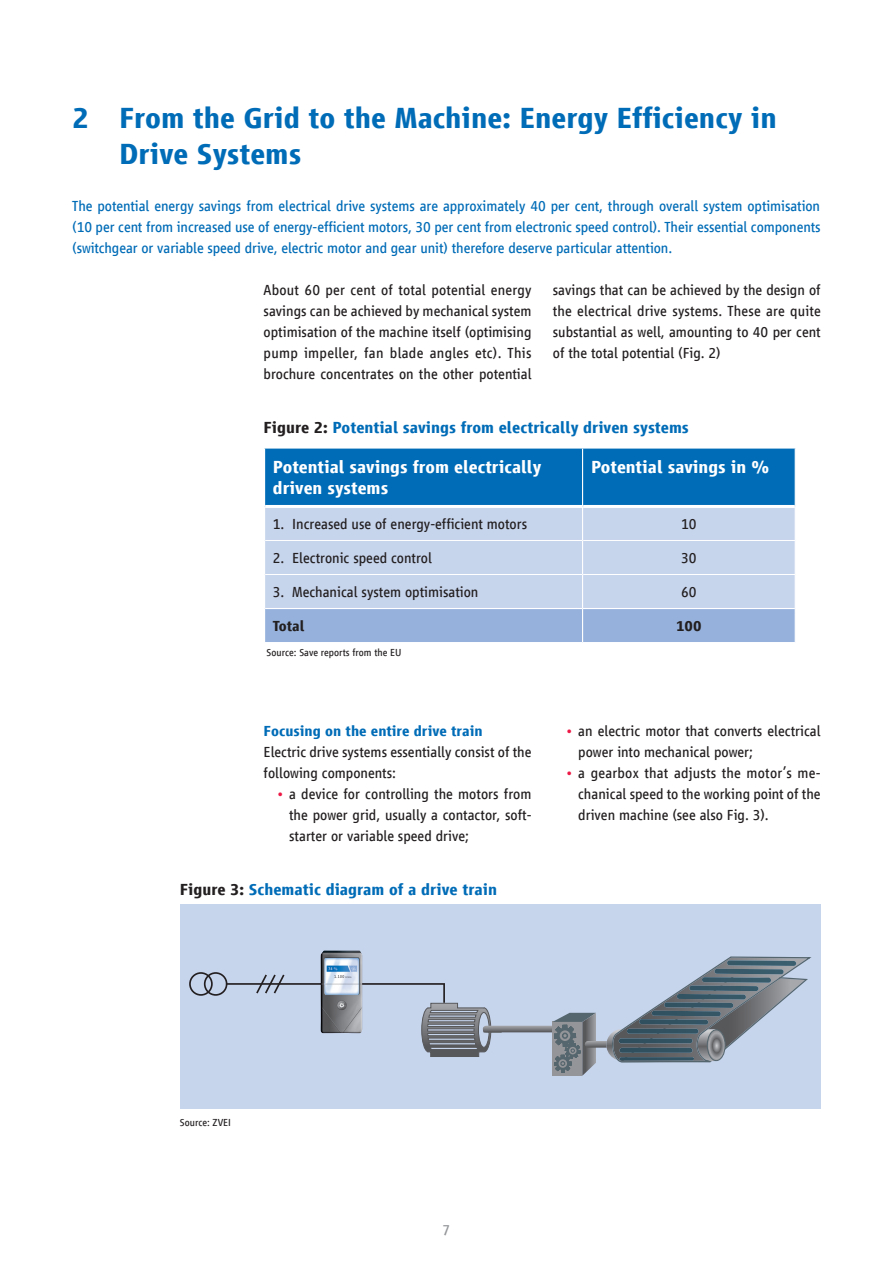
<style>
.page{position:relative;width:893px;height:1263px;background:#fff}
.page>*{position:absolute;margin:0;border:0;box-sizing:border-box;transform-origin:0 0}
.t1{font:700 30px/36px "Vialog LT Com";color:#006cb7}
.t2{font:700 18px/21px "Vialog LT Com";color:#fff}
.t3{font:700 16.5px "Vialog LT Com";color:#006cb7}
.t4{font:15px/21px "Vialog LT Com";color:#231f20;text-align:justify}
.t5{font:15px/21px "Vialog LT Com";letter-spacing:-.005em;color:#006cb7;text-align:justify}
.t6{font:700 15px "Vialog LT Com";color:#006cb7}
.t7{font:700 15px "Vialog LT Com";color:#231f20}
.t8{font:15px "Vialog LT Com";color:#939598}
.t9{font:10.5px "Vialog LT Com";color:#231f20}
.s1{color:#231f20}
.s2{color:#ed1845}
</style>
<div class="page">
<div style="left:265px;top:449px;width:530px;height:56px;background:#006cb7"></div>
<div style="left:265px;top:508px;width:530px;height:100px;background:#c6d4ec"></div>
<div style="left:265px;top:609px;width:530px;height:33px;background:#96b2dc"></div>
<hr style="left:265px;top:540px;width:317px;height:1px;background:#fff">
<hr style="left:583px;top:540px;width:212px;height:1px;background:#fff">
<hr style="left:265px;top:574px;width:317px;height:1px;background:#fff">
<hr style="left:583px;top:574px;width:212px;height:1px;background:#fff">
<hr style="left:582px;top:449px;width:1px;height:57px;background:#fff">
<hr style="left:582px;top:506px;width:1px;height:34px;background:#fff">
<hr style="left:582px;top:540px;width:1px;height:34px;background:#fff">
<hr style="left:582px;top:574px;width:1px;height:34px;background:#fff">
<hr style="left:582px;top:609px;width:1px;height:33px;background:#fff">
<div style="left:180px;top:904px;width:641px;height:205px;background:#c6d4ec"></div>
<div style="left:189px;top:972px;width:24px;height:24px;border:2px solid #231f20;border-radius:50%"></div>
<div style="left:204px;top:972px;width:23px;height:24px;border:2px solid #231f20;border-radius:50%"></div>
<img style="left:320px;top:950px;width:42px;height:23px">
<svg style="left:226px;top:973px;width:276px;height:84px"></svg>
<svg style="left:486px;top:1026px;width:67px;height:6px"></svg>
<svg style="left:553px;top:956px;width:258px;height:120px"></svg>
<h1 class="t1" style="left:119px;top:100px;width:659px;text-indent:-47px">2 From the Grid to the machine: Energy Efficiency in<br>Drive Systems</h1>
<p class="t5" style="left:72px;top:196px;width:750px">The potential energy savings from electrical drive systems are approximately 40 per cent, through overall system optimisation (10 per cent from increased use of energy-efficient motors, 30 per cent from electronic speed control). Their essential components (switchgear or variable speed drive, electric motor and gear unit) therefore deserve particular attention.</p>
<p class="t4" style="left:264px;top:280px;width:269px">About 60 per cent of total potential energy savings can be achieved by mechanical system optimisation of the machine itself (optimising pump impeller, fan blade angles etc). This brochure concentrates on the other potential</p>
<p class="t4" style="left:553px;top:280px;width:270px">savings that can be achieved by the design of the electrical drive systems. These are quite substantial as well, amounting to 40 per cent of the total potential (Fig. 2)</p>
<p class="t3" style="left:264px;top:418px;width:427px"><span class="s1">Figure 2:</span> Potential savings from electrically driven systems</p>
<p class="t2" style="left:273px;top:456px;width:270px">Potential savings from electrically driven systems</p>
<p class="t2" style="left:591px;top:456px;width:180px">Potential savings in %</p>
<p class="t4" style="left:273px;top:514px;width:256px">1. Increased use of energy-efficient motors</p>
<p class="t4" style="left:681px;top:514px;width:17px">10</p>
<p class="t4" style="left:273px;top:547px;width:161px">2. Electronic speed control</p>
<p class="t4" style="left:681px;top:547px;width:17px">30</p>
<p class="t4" style="left:273px;top:581px;width:207px">3. Mechanical system optimisation</p>
<p class="t4" style="left:681px;top:581px;width:17px">60</p>
<p class="t7" style="left:273px;top:618px;width:33px">Total</p>
<p class="t7" style="left:676px;top:618px;width:27px">100</p>
<p class="t9" style="left:267px;top:646px;width:136px">Source: Save reports from the EU</p>
<p class="t6" style="left:264px;top:723px;width:221px">Focusing on the entire drive train</p>
<p class="t4" style="left:264px;top:742px;width:269px">Electric drive systems essentially consist of the following components:</p>
<p class="t4" style="left:289px;top:784px;width:244px;text-indent:-13px"><span class="s2">•</span> a device for controlling the motors from the power grid, usually a contactor, soft&shy;starter or variable speed drive;</p>
<p class="t3" style="left:180px;top:880px;width:319px"><span class="s1">Figure 3:</span> Schematic diagram of a drive train</p>
<p class="t4" style="left:578px;top:721px;width:244px;text-indent:-13px"><span class="s2">•</span> an electric motor that converts electrical power into mechanical power;</p>
<p class="t4" style="left:578px;top:763px;width:244px;text-indent:-13px"><span class="s2">•</span> a gearbox that adjusts the motor’s me&shy;chanical speed to the working point of the driven machine (see also Fig. 3).</p>
<p class="t9" style="left:180px;top:1117px;width:53px">Source: ZVEI</p>
<p class="t8" style="left:443px;top:1221px;width:9px">7</p>
</div>
